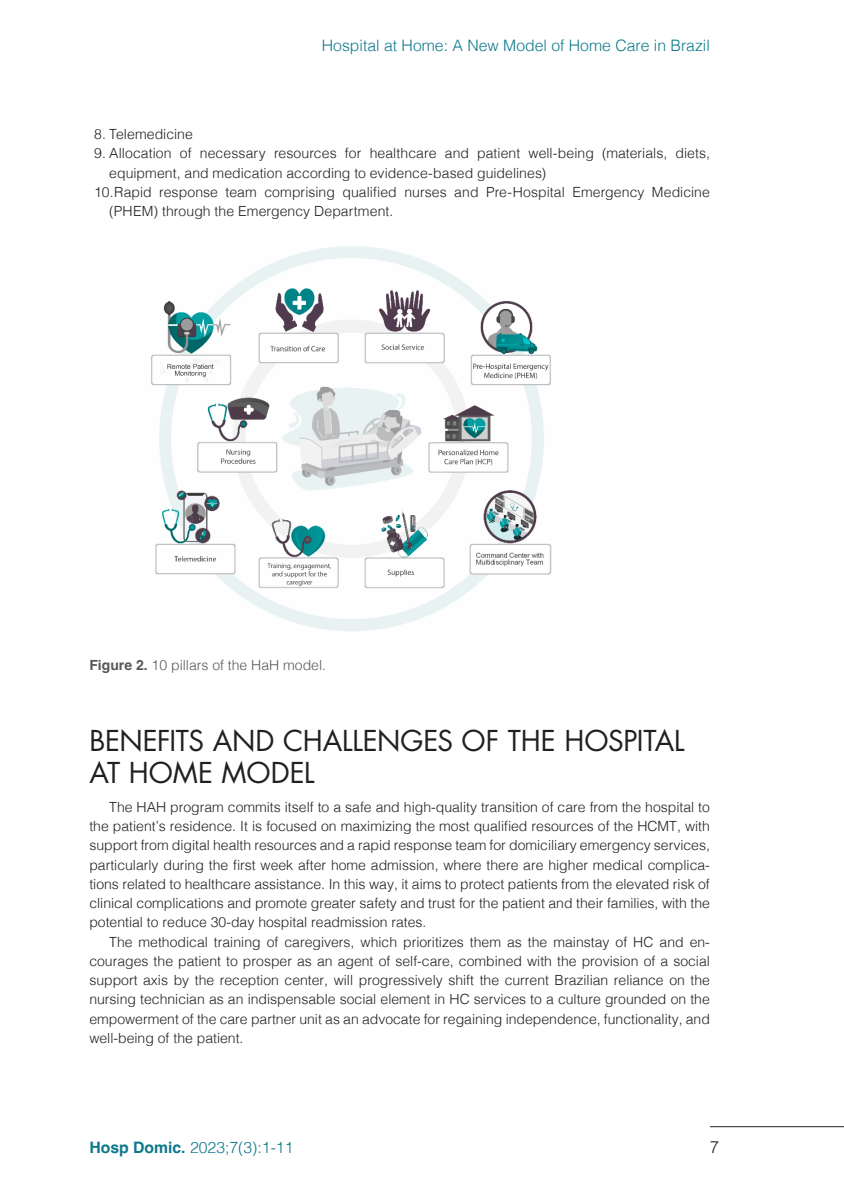
<style>
.page{position:relative;width:844px;height:1191px;background:#fff}
.page>*{position:absolute;margin:0;border:0;box-sizing:border-box;transform-origin:0 0}
.sps_tit_secc_1{font:28px/31.5px "Futura Std";letter-spacing:-.005em;color:#231f20}
.t1{font:300 16.62px "Helvetica";color:#231f20}
.t2{font:300 15.75px "Helvetica";color:#0d788c}
.t3{font:300 14px/19.2px "Helvetica";color:#231f20}
.sps_figur_titulo{font:300 14px "Helvetica";color:#57585a}
.s1{font-weight:700}
</style>
<div class="page">
<hr style="left:709px;top:1126px;width:134px;height:1px;background:#231f20">
<img style="left:151px;top:246px;width:401px;height:385px">
<p class="t2" style="left:322px;top:32px;width:389px">Hospital at Home: A New Model of Home Care in Brazil</p>
<p class="t3" style="left:94px;top:123px;width:100px">8. Telemedicine</p>
<p class="t3" style="left:109px;top:143px;width:602px;text-indent:-15px">9. Allocation of necessary resources for healthcare and patient well-being (materials, diets, equipment, and medication according to evidence-based guidelines)</p>
<p class="t3" style="left:109px;top:181px;width:602px;text-indent:-15px">10.Rapid response team comprising qualified nurses and Pre-Hospital Emergency Medicine (PHEM) through the Emergency Department.</p>
<p class="sps_figur_titulo" style="left:89px;top:653px;width:238px"><span class="s1">Figure 2.</span> 10 pillars of the HaH model.</p>
<p class="sps_tit_secc_1" style="left:89px;top:725px;width:596px">BENEFITS AND CHALLENGES OF THE HOSPITAL<br>AT HOME MODEL</p>
<p class="t3" style="left:89px;top:796px;width:622px;text-align:justify;text-indent:20px">The HAH program commits itself to a safe and high-quality transition of care from the hospital to the patient’s residence. It is focused on maximizing the most qualified resources of the HCMT, with support from digital health resources and a rapid response team for domiciliary emergency services, particularly during the first week after home admission, where there are higher medical complica&shy;tions related to healthcare assistance. In this way, it aims to protect patients from the elevated risk of clinical complications and promote greater safety and trust for the patient and their families, with the potential to reduce 30-day hospital readmission rates.</p>
<p class="t3" style="left:89px;top:931px;width:622px;text-align:justify;text-indent:20px">The methodical training of caregivers, which prioritizes them as the mainstay of HC and en&shy;courages the patient to prosper as an agent of self-care, combined with the provision of a social support axis by the reception center, will progressively shift the current Brazilian reliance on the nursing technician as an indispensable social element in HC services to a culture grounded on the empowerment of the care partner unit as an advocate for regaining independence, functionality, and well-being of the patient.</p>
<p class="t2" style="left:89px;top:1134px;width:205px"><span class="s1">Hosp Domic.</span> 2023;7(3):1-11</p>
<p class="t1" style="left:709px;top:1133px;width:11px">7</p>
</div>
